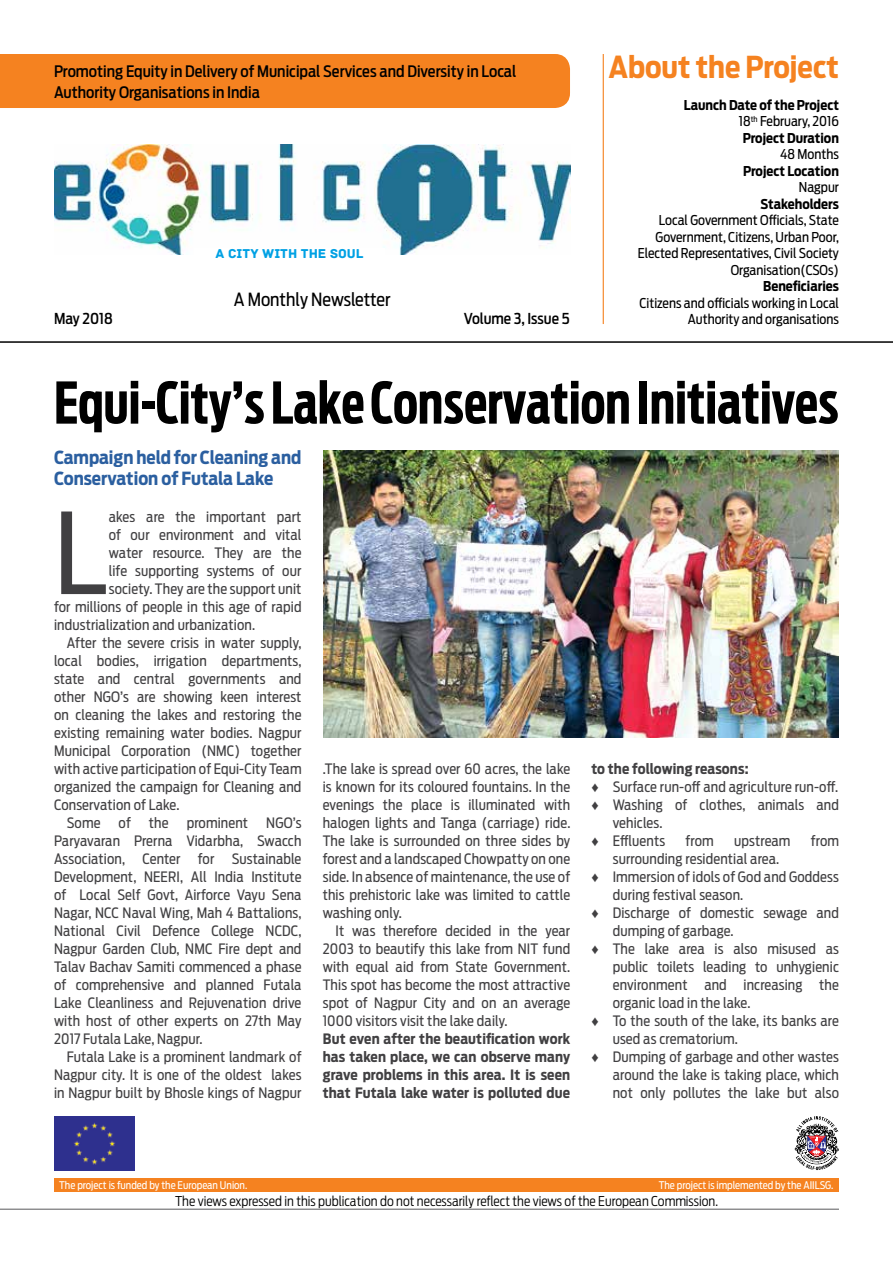
<style>
.page{position:relative;width:893px;height:1263px;background:#fff}
.page>*{position:absolute;margin:0;border:0;box-sizing:border-box;transform-origin:0 0}
.t1{font:111.45px "Antenna Cond";color:#414042}
.t2{font:700 57px "Antenna Extra Cond";color:#000}
.t3{font:700 30px "Antenna Cond";color:#f58220}
.t4{font:700 18px/21px "Antenna Cond";color:#2b5fa0}
.t5{font:18px "Antenna Cond";color:#000}
.t6{font:500 15.75px/21px "Antenna Cond";color:#000}
.t7{font:500 15px "Antenna Cond";color:#000}
.t8{font:14.25px/18px "Antenna Cond";letter-spacing:.01em;color:#414042;text-align:justify}
.t9{font:700 14.25px/18px "Antenna Cond";letter-spacing:.01em;color:#414042;text-align:justify}
.t10{font:13.5px/16.5px "Antenna Cond";color:#000;text-align:right}
.t11{font:700 13.5px/16.5px "Antenna Cond";color:#000;text-align:justify}
.t12{font:300 13.5px "Antenna Cond";color:#000}
.t13{font:13.5px "Archive";color:#00a1e4}
.t14{font:10.5px "Antenna Cond";color:#fff}
.s1{font-weight:400}
.s2{font-family:"Arial"}
</style>
<div class="page">
<hr style="left:0;top:1209px;width:839px;height:1px;background:#58595b">
<div style="left:0;top:54px;width:570px;height:54px;background:#f58220"></div>
<hr style="left:0;top:341px;width:893px;height:2px;background:#000">
<svg style="left:794px;top:1116px;width:45px;height:54px"></svg>
<img style="left:54px;top:1116px;width:81px;height:54px">
<div style="left:54px;top:1178px;width:785px;height:14px;background:#f58220"></div>
<hr style="left:603px;top:54px;width:1px;height:270px;background:#f58220">
<img style="left:54px;top:144px;width:516px;height:110px">
<div style="left:195px;top:248px;width:190px;height:18px;background:#fff"></div>
<img style="left:324px;top:451px;width:515px;height:286px">
<p class="t6" style="left:54px;top:61px;width:464px">Promoting Equity in Delivery of Municipal Services and Diversity in Local<br>Authority Organisations in India</p>
<p class="t13" style="left:216px;top:246px;width:150px">A CITY WITH THE SOUL</p>
<p class="t5" style="left:234px;top:289px;width:158px">A Monthly Newsletter</p>
<p class="t7" style="left:54px;top:310px;width:60px">May 2018</p>
<p class="t7" style="left:464px;top:310px;width:107px">Volume 3, Issue 5</p>
<h3 class="t3" style="left:608px;top:49px;width:232px">About the Project</h3>
<p class="t11" style="left:739px;top:96px;width:102px;text-indent:-55px">Launch Date of the Project <span class="s1">18</span><sup>th</sup> <span class="s1">February, 2016<br></span>Project Duration</p>
<p class="t10" style="left:780px;top:146px;width:60px">48 Months</p>
<p class="t11" style="left:743px;top:162px;width:97px">Project Location</p>
<p class="t10" style="left:799px;top:179px;width:42px">Nagpur</p>
<p class="t11" style="left:760px;top:195px;width:80px">Stakeholders</p>
<p class="t10" style="left:638px;top:212px;width:203px">Local Government Officials, State Government, Citizens, Urban Poor, Elected Representatives, Civil Society Organisation(CSOs)</p>
<p class="t11" style="left:763px;top:278px;width:77px">Beneficiaries</p>
<p class="t10" style="left:639px;top:294px;width:201px">Citizens and officials working in Local<br>Authority and organisations</p>
<h2 class="t2" style="left:54px;top:369px;width:786px">Equi-City’s Lake Conservation Initiatives</h2>
<p class="t4" style="left:54px;top:447px;width:249px">Campaign held for Cleaning and<br>Conservation of Futala Lake</p>
<h1 class="t1" style="left:54px;top:487px;width:55px">L</h1>
<p class="t8" style="left:109px;top:508px;width:194px">akes are the important part</p>
<p class="t8" style="left:109px;top:526px;width:194px">of our environment and vital</p>
<p class="t8" style="left:109px;top:544px;width:194px">water resource. They are the</p>
<p class="t8" style="left:109px;top:562px;width:194px">life supporting systems of our</p>
<p class="t8" style="left:109px;top:580px;width:194px">society. They are the support unit</p>
<p class="t8" style="left:54px;top:598px;width:249px">for millions of people in this age of rapid</p>
<p class="t8" style="left:54px;top:616px;width:203px">industrialization and urbanization.</p>
<p class="t8" style="left:67px;top:634px;width:236px">After the severe crisis in water supply,</p>
<p class="t8" style="left:54px;top:652px;width:249px">local bodies, irrigation departments,</p>
<p class="t8" style="left:54px;top:670px;width:249px">state and central governments and</p>
<p class="t8" style="left:54px;top:688px;width:249px">other NGO’s are showing keen interest</p>
<p class="t8" style="left:54px;top:706px;width:249px">on cleaning the lakes and restoring the</p>
<p class="t8" style="left:54px;top:724px;width:249px">existing remaining water bodies. Nagpur</p>
<p class="t8" style="left:54px;top:742px;width:249px">Municipal Corporation (NMC) together</p>
<p class="t8" style="left:54px;top:760px;width:249px">with active participation of Equi-City Team</p>
<p class="t8" style="left:54px;top:778px;width:249px">organized the campaign for Cleaning and</p>
<p class="t8" style="left:54px;top:796px;width:127px">Conservation of Lake.</p>
<p class="t8" style="left:67px;top:814px;width:35px">Some</p>
<p class="t8" style="left:119px;top:814px;width:14px">of</p>
<p class="t8" style="left:149px;top:814px;width:21px">the</p>
<p class="t8" style="left:187px;top:814px;width:63px">prominent</p>
<p class="t9" style="left:591px;top:760px;width:159px">to the following reasons:</p>
<p class="t8" style="left:591px;top:778px;width:248px"><span class="s2">♦</span> Surface run-off and agriculture run-off.</p>
<p class="t8" style="left:591px;top:796px;width:249px"><span class="s2">♦</span> Washing of clothes, animals and</p>
<p class="t8" style="left:613px;top:814px;width:51px">vehicles.</p>
<p class="t8" style="left:591px;top:832px;width:75px"><span class="s2">♦</span> Effluents</p>
<p class="t8" style="left:686px;top:832px;width:30px">from</p>
<p class="t8" style="left:734px;top:832px;width:58px">upstream</p>
<p class="t8" style="left:811px;top:832px;width:30px">from</p>
<p class="t8" style="left:613px;top:850px;width:168px">surrounding residential area.</p>
<p class="t8" style="left:591px;top:868px;width:249px"><span class="s2">♦</span> Immersion of idols of God and Goddess</p>
<p class="t8" style="left:613px;top:886px;width:132px">during festival season.</p>
<p class="t8" style="left:591px;top:904px;width:249px"><span class="s2">♦</span> Discharge of domestic sewage and</p>
<p class="t8" style="left:613px;top:922px;width:122px">dumping of garbage.</p>
<p class="t8" style="left:591px;top:940px;width:249px"><span class="s2">♦</span> The lake area is also misused as</p>
<p class="t8" style="left:613px;top:958px;width:228px">public toilets leading to unhygienic</p>
<p class="t8" style="left:613px;top:976px;width:228px">environment and increasing the</p>
<p class="t8" style="left:613px;top:994px;width:139px">organic load in the lake.</p>
<p class="t8" style="left:591px;top:1012px;width:249px"><span class="s2">♦</span> To the south of the lake, its banks are</p>
<p class="t8" style="left:613px;top:1030px;width:127px">used as crematorium.</p>
<p class="t8" style="left:591px;top:1048px;width:249px"><span class="s2">♦</span> Dumping of garbage and other wastes</p>
<p class="t8" style="left:613px;top:1066px;width:228px">around the lake is taking place, which</p>
<p class="t8" style="left:613px;top:1084px;width:228px">not only pollutes the lake but also</p>
<p class="t8" style="left:323px;top:760px;width:249px">.The lake is spread over 60 acres, the lake is known for its coloured fountains. In the evenings the place is illuminated with halogen lights and Tanga (carriage) ride.<br>The lake is surrounded on three sides by forest and a landscaped Chowpatty on one side. In absence of maintenance, the use of this prehistoric lake was limited to cattle washing only.</p>
<p class="t8" style="left:323px;top:922px;width:249px;text-indent:13px">It was therefore decided in the year 2003 to beautify this lake from NIT fund with equal aid from State Government.<br>This spot has become the most attractive spot of Nagpur City and on an average 1000 visitors visit the lake daily.</p>
<p class="t9" style="left:323px;top:1030px;width:249px">But even after the beautification work has taken place, we can observe many grave problems in this area. It is seen that Futala lake water is polluted due</p>
<p class="t8" style="left:54px;top:814px;width:249px;text-indent:212px">NGO’s Paryavaran Prerna Vidarbha, Swacch Association, Center for Sustainable Development, NEERI, All India Institute of Local Self Govt, Airforce Vayu Sena Nagar, NCC Naval Wing, Mah 4 Battalions, National Civil Defence College NCDC, Nagpur Garden Club, NMC Fire dept and Talav Bachav Samiti commenced a phase of comprehensive and planned Futala Lake Cleanliness and Rejuvenation drive with host of other experts on 27th May 2017 Futala Lake, Nagpur.</p>
<p class="t8" style="left:54px;top:1048px;width:249px;text-indent:13px">Futala Lake is a prominent landmark of Nagpur city. It is one of the oldest lakes in Nagpur built by Bhosle kings of Nagpur</p>
<p class="t14" style="left:59px;top:1179px;width:190px">The project is funded by the European Union.</p>
<p class="t14" style="left:659px;top:1179px;width:176px">The project is implemented by the AIILSG.</p>
<p class="t12" style="left:175px;top:1193px;width:544px">The views expressed in this publication do not necessarily reflect the views of the European Commission.</p>
</div>
